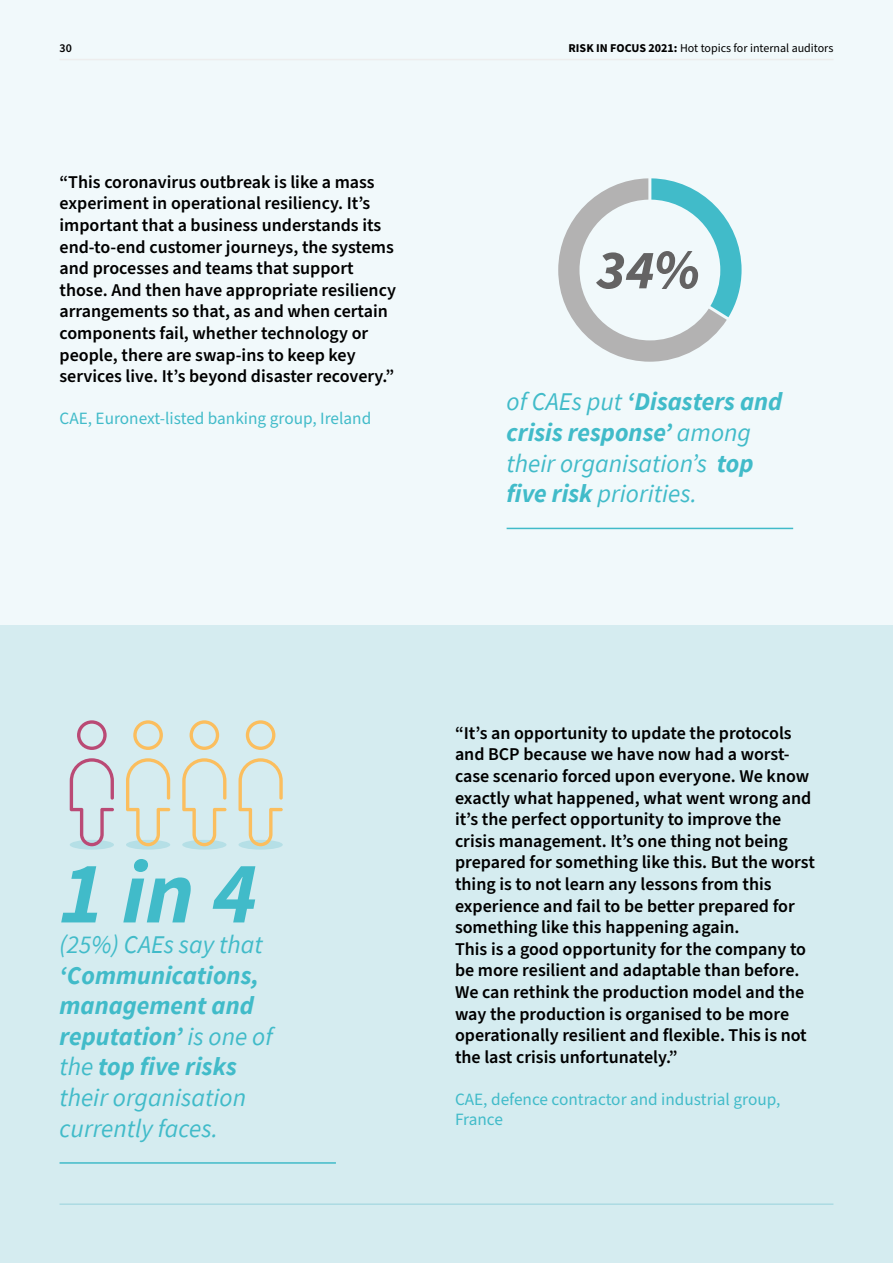
<style>
.page{position:relative;width:893px;height:1263px;background:#fff}
.page>*{position:absolute;margin:0;border:0;box-sizing:border-box;transform-origin:0 0}
.t1{font:italic 700 88.5px "Source Sans Pro";color:#41bbc9}
.t2{font:italic 700 55.5px "Source Sans Pro";color:#646363}
.t3{font:italic 25.5px/30.6px "Source Sans Pro";color:#41bbc9}
.t4{font:italic 700 25.5px/30.6px "Source Sans Pro";color:#41bbc9}
.t5{font:600 18px/21.6px "Source Sans Pro";color:#000}
.t6{font:17.25px/20.7px "Source Sans Pro";color:#41bbc9}
.t7{font:12px "Source Sans Pro";color:#000}
.t8{font:600 12px "Source Sans Pro";color:#000}
.s1{font-weight:700}
.s2{font-weight:400}
</style>
<div class="page">
<div style="left:0;top:0;width:893px;height:697px;background:#f1f9fb"></div>
<div style="left:0;top:625px;width:893px;height:638px;background:#d5ecf0"></div>
<hr style="left:507px;top:528px;width:286px;height:1px;background:#41bbc9">
<hr style="left:60px;top:1162px;width:276px;height:2px;background:#41bbc9">
<hr style="left:60px;top:59px;width:773px;height:1px;background:#ededed">
<svg style="left:558px;top:178px;width:184px;height:184px"></svg>
<div style="left:70px;top:840px;width:44px;height:10px;background:#b5dfe6;border-radius:50%"></div>
<div style="left:126px;top:840px;width:44px;height:10px;background:#b5dfe6;border-radius:50%"></div>
<div style="left:182px;top:840px;width:44px;height:10px;background:#b5dfe6;border-radius:50%"></div>
<div style="left:238px;top:840px;width:45px;height:10px;background:#b5dfe6;border-radius:50%"></div>
<svg style="left:70px;top:720px;width:44px;height:126px"></svg>
<svg style="left:126px;top:720px;width:44px;height:126px"></svg>
<svg style="left:182px;top:720px;width:45px;height:126px"></svg>
<svg style="left:238px;top:720px;width:45px;height:126px"></svg>
<hr style="left:60px;top:1203px;width:773px;height:2px;background:#acdbe3">
<p class="t8" style="left:60px;top:40px;width:14px">30</p>
<p class="t7" style="left:568px;top:40px;width:266px"><span class="s1">RISK IN FOCUS 2021:</span> Hot topics for internal auditors</p>
<p class="t5" style="left:60px;top:172px;width:338px">“This coronavirus outbreak is like a mass experiment in operational resiliency. It’s important that a business understands its end-to-end customer journeys, the systems and processes and teams that support those. And then have appropriate resiliency arrangements so that, as and when certain components fail, whether technology or people, there are swap-ins to keep key services live. It’s beyond disaster recovery.”</p>
<p class="t6" style="left:60px;top:409px;width:313px">CAE, Euronext-listed banking group, Ireland</p>
<h2 class="t2" style="left:597px;top:232px;width:105px">34%</h2>
<h3 class="t3" style="left:507px;top:386px;width:277px">of CAEs put <span class="s1">‘Disasters and crisis response’</span> among their organisation’s <span class="s1">top five risk</span> priorities.</h3>
<h1 class="t1" style="left:60px;top:833px;width:199px">1 in 4</h1>
<h3 class="t3" style="left:60px;top:929px;width:205px">(25%) CAEs say that</h3>
<h3 class="t4" style="left:60px;top:959px;width:215px">‘Communications, management and reputation’ <span class="s2">is one of the</span> top five risks <span class="s2">their organisation currently faces.</span></h3>
<p class="t5" style="left:455px;top:722px;width:361px">“It’s an opportunity to update the protocols and BCP because we have now had a worst&shy;case scenario forced upon everyone. We know exactly what happened, what went wrong and it’s the perfect opportunity to improve the crisis management. It’s one thing not being prepared for something like this. But the worst thing is to not learn any lessons from this experience and fail to be better prepared for something like this happening again.<br>This is a good opportunity for the company to be more resilient and adaptable than before.<br>We can rethink the production model and the way the production is organised to be more operationally resilient and flexible. This is not the last crisis unfortunately.”</p>
<p class="t6" style="left:455px;top:1089px;width:327px">CAE, defence contractor and industrial group,<br>France</p>
</div>
